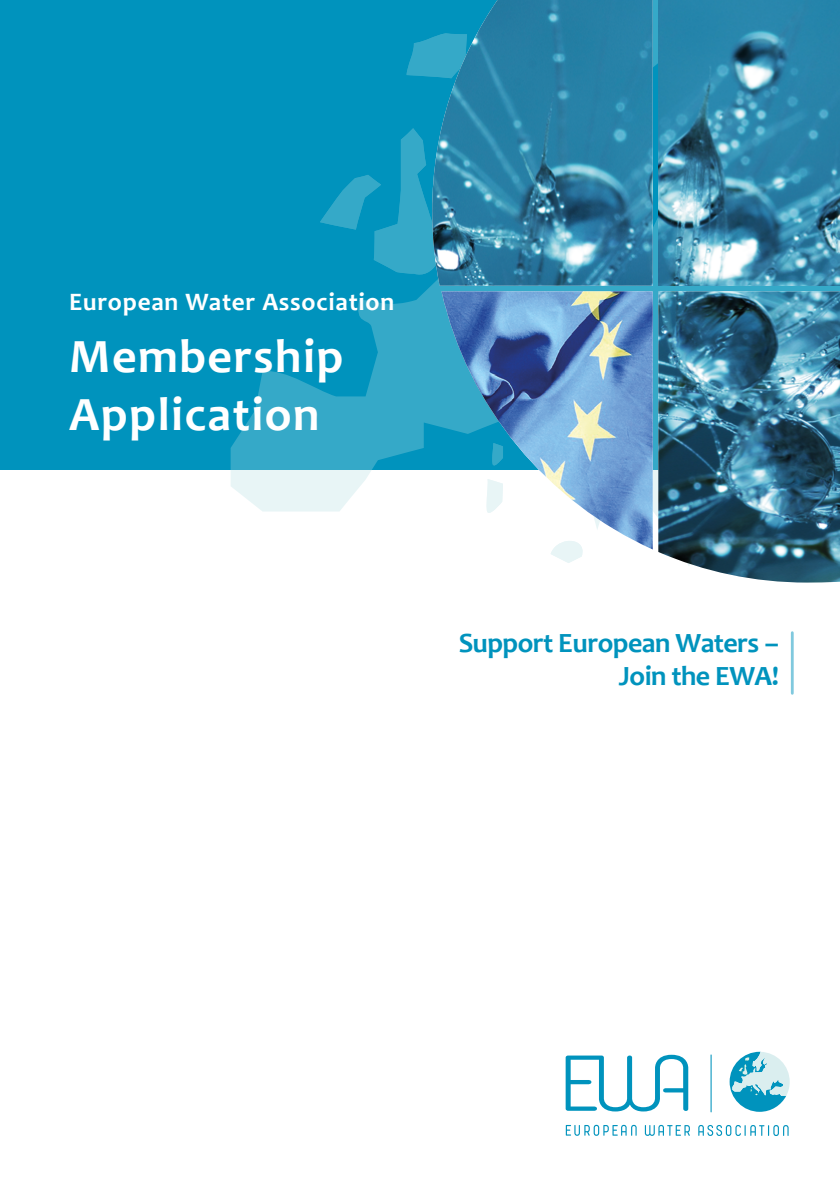
<style>
.page{position:relative;width:840px;height:1191px;background:#fff}
.page>*{position:absolute;margin:0;border:0;box-sizing:border-box;transform-origin:0 0}
.t1{font:700 48px/57.6px "Candara";letter-spacing:.03em;color:#fff}
.t2{font:700 28px/33.6px "Candara";letter-spacing:-.02em;color:#0093bd;text-align:right}
.t3{font:700 25.2px "Candara";letter-spacing:.03em;color:#fff}
</style>
<div class="page">
<div style="left:0;top:0;width:839px;height:470px;background:#0093bd"></div>
<svg style="left:565px;top:1054px;width:122px;height:57px"></svg>
<hr style="left:710px;top:1055px;width:1px;height:56px;background:#0093bd">
<svg style="left:565px;top:1125px;width:32px;height:11px"></svg>
<svg style="left:593px;top:1124px;width:6px;height:11px"></svg>
<svg style="left:603px;top:1124px;width:33px;height:11px"></svg>
<svg style="left:644px;top:1124px;width:45px;height:12px"></svg>
<svg style="left:698px;top:1125px;width:25px;height:11px"></svg>
<svg style="left:725px;top:1125px;width:6px;height:11px"></svg>
<svg style="left:735px;top:1125px;width:30px;height:11px"></svg>
<svg style="left:774px;top:1125px;width:14px;height:11px"></svg>
<svg style="left:729px;top:1051px;width:60px;height:60px"></svg>
<svg style="left:230px;top:0;width:609px;height:550px"></svg>
<svg style="left:550px;top:549px;width:35px;height:14px"></svg>
<svg style="left:406px;top:33px;width:26px;height:45px"></svg>
<svg style="left:320px;top:128px;width:112px;height:151px"></svg>
<img style="left:658px;top:0;width:181px;height:286px">
<img style="left:432px;top:0;width:220px;height:286px">
<img style="left:441px;top:291px;width:211px;height:258px">
<img style="left:658px;top:291px;width:181px;height:291px">
<hr style="left:790px;top:632px;width:3px;height:61px;background:#0093bd">
<p class="t3" style="left:69px;top:286px;width:326px">European Water Association</p>
<h1 class="t1" style="left:69px;top:327px;width:275px">Membership<br>Application</h1>
<p class="t2" style="left:458px;top:625px;width:321px">Support European Waters –<br>Join the EWA!</p>
</div>
